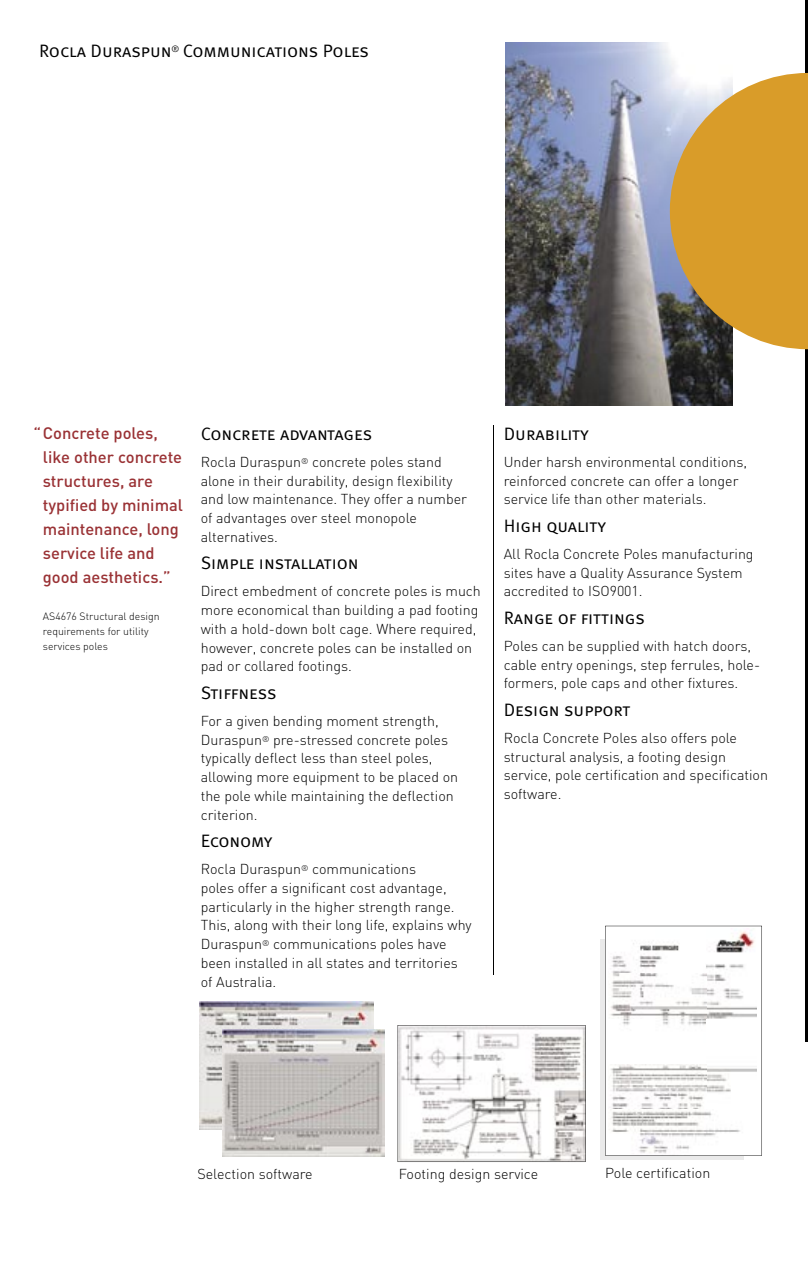
<style>
.page{position:relative;width:808px;height:1263px;background:#fff}
.page>*{position:absolute;margin:0;border:0;box-sizing:border-box;transform-origin:0 0}
.t1{font:18px "Meta Normal Caps";color:#000}
.t2{font:500 16.5px/24px "DIN";color:#9a3235}
.t3{font:300 14.25px/18.8px "DIN";color:#000}
.t4{font:300 10.5px/15px "DIN";color:#000}
</style>
<div class="page">
<div style="left:600px;top:940px;width:143px;height:220px;background:#eaeaea"></div>
<img style="left:505px;top:43px;width:227px;height:362px">
<svg style="left:398px;top:1025px;width:187px;height:137px"></svg>
<hr style="left:493px;top:425px;width:1px;height:549px;background:#000">
<hr style="left:806px;top:0;width:2px;height:1042px;background:#000">
<svg style="left:670px;top:73px;width:138px;height:276px;background:#cc9e46"></svg>
<svg style="left:605px;top:926px;width:157px;height:229px"></svg>
<img style="left:200px;top:1002px;width:173px;height:127px">
<img style="left:222px;top:1030px;width:163px;height:126px">
<p class="t1" style="left:39px;top:40px;width:331px">Rocla Duraspun<sup>®</sup> Communications Poles</p>
<p class="t2" style="left:43px;top:420px;width:142px;text-indent:-9px">“Concrete poles, like other concrete structures, are typified by minimal maintenance, long service life and good aesthetics.”</p>
<p class="t4" style="left:43px;top:608px;width:118px">AS4676 Structural design requirements for utility services poles</p>
<p class="t1" style="left:201px;top:423px;width:173px">Concrete advantages</p>
<p class="t3" style="left:201px;top:452px;width:268px">Rocla Duraspun<sup>®</sup> concrete poles stand alone in their durability, design flexibility and low maintenance. They offer a number of advantages over steel monopole alternatives.</p>
<p class="t1" style="left:201px;top:552px;width:159px">Simple installation</p>
<p class="t3" style="left:201px;top:582px;width:282px">Direct embedment of concrete poles is much more economical than building a pad footing with a hold-down bolt cage. Where required, however, concrete poles can be installed on pad or collared footings.</p>
<p class="t1" style="left:201px;top:682px;width:77px">Stiffness</p>
<p class="t3" style="left:201px;top:711px;width:259px">For a given bending moment strength, Duraspun<sup>®</sup> pre-stressed concrete poles typically deflect less than steel poles, allowing more equipment to be placed on the pole while maintaining the deflection criterion.</p>
<p class="t1" style="left:201px;top:830px;width:73px">Economy</p>
<p class="t3" style="left:201px;top:859px;width:273px">Rocla Duraspun<sup>®</sup> communications<br>poles offer a significant cost advantage, particularly in the higher strength range.<br>This, along with their long life, explains why Duraspun<sup>®</sup> communications poles have been installed in all states and territories of Australia.</p>
<p class="t1" style="left:504px;top:423px;width:86px">Durability</p>
<p class="t3" style="left:504px;top:452px;width:245px">Under harsh environmental conditions, reinforced concrete can offer a longer service life than other materials.</p>
<p class="t1" style="left:504px;top:515px;width:104px">High quality</p>
<p class="t3" style="left:504px;top:544px;width:251px">All Rocla Concrete Poles manufacturing sites have a Quality Assurance System accredited to ISO9001.</p>
<p class="t1" style="left:504px;top:607px;width:143px">Range of fittings</p>
<p class="t3" style="left:504px;top:636px;width:258px">Poles can be supplied with hatch doors, cable entry openings, step ferrules, hole&shy;formers, pole caps and other fixtures.</p>
<p class="t1" style="left:504px;top:699px;width:128px">Design support</p>
<p class="t3" style="left:504px;top:728px;width:266px">Rocla Concrete Poles also offers pole structural analysis, a footing design service, pole certification and specification software.</p>
<p class="t3" style="left:197px;top:1164px;width:117px">Selection software</p>
<p class="t3" style="left:399px;top:1164px;width:141px">Footing design service</p>
<p class="t3" style="left:605px;top:1163px;width:107px">Pole certification</p>
</div>
